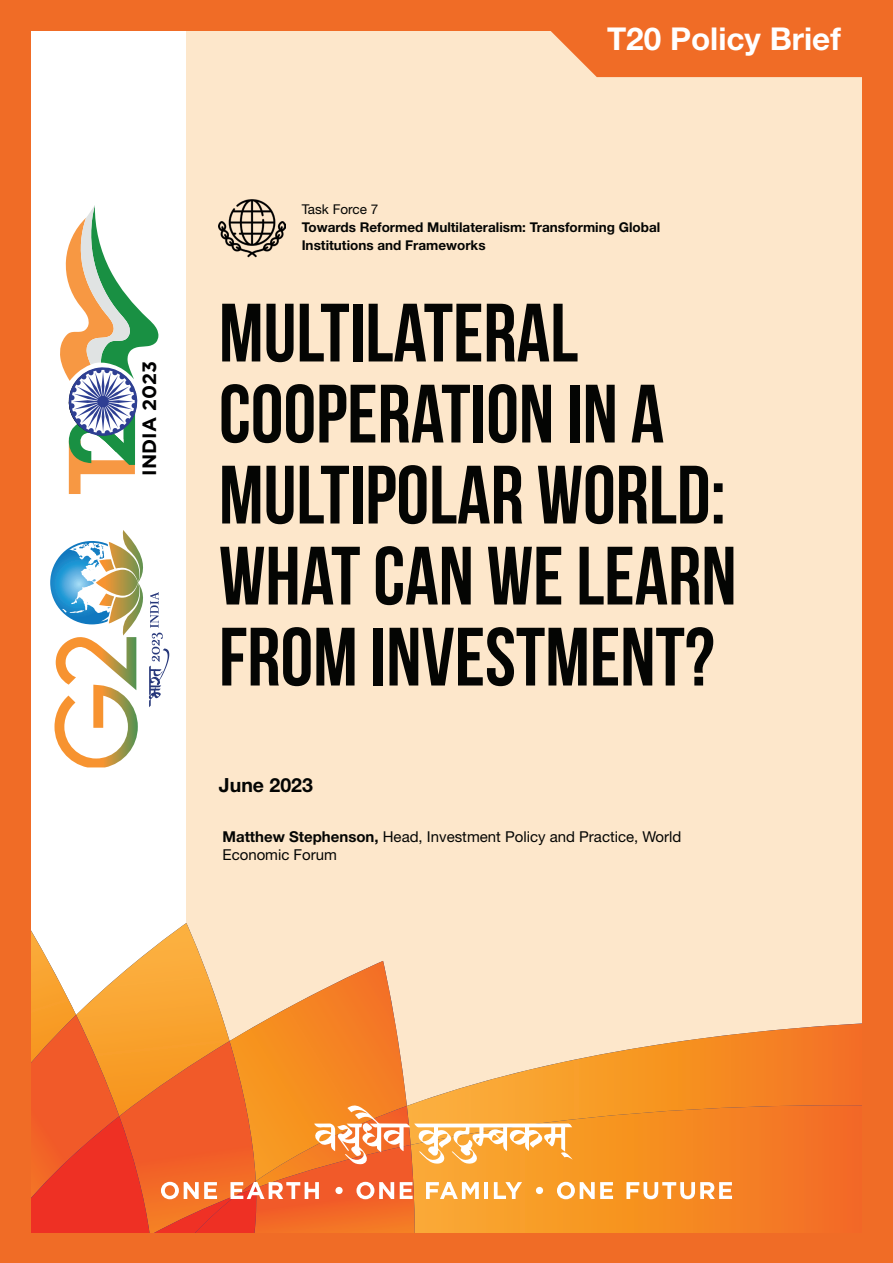
<style>
.page{position:relative;width:893px;height:1263px;background:#fde7cb}
.page>*{position:absolute;margin:0;border:0;box-sizing:border-box;transform-origin:0 0}
.t1{font:700 82.5px/81px "Bebas Neue";color:#040503}
.t2{font:700 31.5px "Helvetica Neue";color:#fff}
.t3{font:700 19.5px "Helvetica Neue";color:#040503}
.t4{font:700 19.2px "Gotham";color:#000001}
.t5{font:15px/18px "Helvetica Neue";color:#040503}
.t6{font:700 13.5px/18px "Helvetica Neue";color:#040503}
.t7{font:13.5px "Helvetica Neue";color:#040503}
.s1{font-weight:700}
</style>
<div class="page">
<div style="left:30px;top:0;width:155px;height:1263px;background:#fff"></div>
<svg style="left:60px;top:205px;width:98px;height:289px"></svg>
<svg style="left:50px;top:530px;width:119px;height:237px"></svg>
<svg style="left:613px;top:1022px;width:250px;height:83px"></svg>
<svg style="left:613px;top:1105px;width:250px;height:128px;background:#f47e23"></svg>
<svg style="left:520px;top:30px;width:343px;height:47px"></svg>
<svg style="left:626px;top:1182px;width:106px;height:17px;background:#f9be83"></svg>
<svg style="left:30px;top:879px;width:583px;height:354px"></svg>
<img style="left:219px;top:199px;width:67px;height:59px">
<div style="left:0;top:0;width:30px;height:1263px;background:#f06c26"></div>
<div style="left:863px;top:0;width:30px;height:1263px;background:#f06c26"></div>
<div style="left:0;top:0;width:893px;height:30px;background:#f06c26"></div>
<div style="left:0;top:1233px;width:893px;height:30px;background:#f06c26"></div>
<h3 class="t4" style="left:138px;top:476px;width:116px;rotate:-90deg">INDIA 2023</h3>
<p class="t2" style="left:607px;top:19px;width:235px">T20 Policy Brief</p>
<p class="t7" style="left:302px;top:201px;width:78px">Task Force 7</p>
<p class="t6" style="left:302px;top:218px;width:360px">Towards Reformed Multilateralism: Transforming Global<br>Institutions and Frameworks</p>
<p class="t1" style="left:219px;top:291px;width:519px">MULTILATERAL<br>COOPERATION IN A<br>MULTIPOLAR WORLD:<br>WHAT CAN WE LEARN<br>FROM INVESTMENT?</p>
<p class="t3" style="left:219px;top:772px;width:95px">June 2023</p>
<p class="t5" style="left:222px;top:827px;width:460px"><span class="s1">Matthew Stephenson,</span> Head, Investment Policy and Practice, World<br>Economic Forum</p>
</div>
